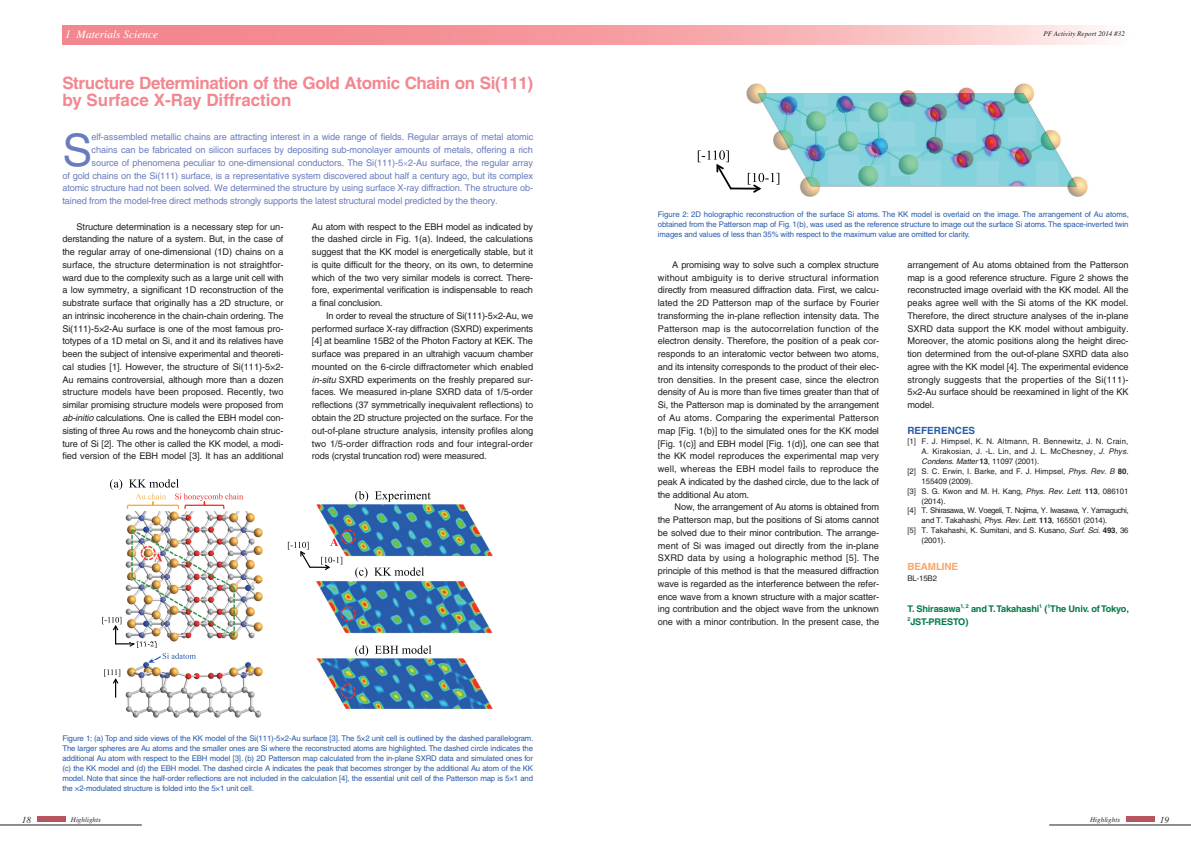
<style>
.page{position:relative;width:1191px;height:842px;background:#fff}
.page>*{position:absolute;margin:0;border:0;box-sizing:border-box;transform-origin:0 0}
.abstruct{font:44.7px "Helvetica";color:#697dbe}
.節題{font:700 17px/17px "Helvetica";letter-spacing:-.025em;color:#f38790}
.t1{font:italic 11.3px "Times";color:#fff}
.Reference{font:700 9.9px "Helvetica";color:#275caa}
.文献{font:700 9.9px "Helvetica";letter-spacing:-.015em;color:#f9a667}
.本文{font:9.2px/12.8px "Helvetica";letter-spacing:-.015em;color:#231f20;text-align:justify}
.abstruct-2{font:9.2px "Helvetica";letter-spacing:-.015em;color:#697dbe}
.著者{font:700 9.2px "Helvetica";letter-spacing:-.02em;color:#017a47}
.t2{font:italic 9.2px "Times";color:#231f20}
.図説明{font:7.8px/9.9px "Helvetica";letter-spacing:-.015em;color:#275caa;text-align:justify}
.文献-2{font:7.8px/9.9px "Helvetica";letter-spacing:-.015em;color:#231f20}
.文献-3{font:7.8px/9.9px "Helvetica";letter-spacing:-.05em;color:#231f20}
.t3{font:italic 7.1px "Times";color:#231f20}
.著者-2{font:700 5.4px "Helvetica";color:#017a47}
.s1{font-style:italic}
.s2{font-weight:700}
</style>
<div class="page">
<hr style="left:1049px;top:825px;width:142px;height:1px;background:#231f20">
<hr style="left:0;top:825px;width:142px;height:1px;background:#231f20">
<div style="left:37px;top:816px;width:28px;height:6px;background:#b7555f"></div>
<div style="left:1126px;top:816px;width:28px;height:6px;background:#b7555f"></div>
<svg style="left:62px;top:26px;width:1038px;height:19px;background:#f6a5aa"></svg>
<svg style="left:110px;top:479px;width:133px;height:30px"></svg>
<img style="left:316px;top:504px;width:177px;height:52px">
<img style="left:125px;top:511px;width:137px;height:128px">
<img style="left:431px;top:581px;width:62px;height:52px">
<img style="left:340px;top:658px;width:153px;height:51px">
<img style="left:126px;top:662px;width:136px;height:56px">
<svg style="left:355px;top:491px;width:76px;height:11px"></svg>
<svg style="left:288px;top:529px;width:143px;height:171px"></svg>
<img style="left:102px;top:528px;width:134px;height:170px">
<img style="left:745px;top:83px;width:343px;height:114px">
<svg style="left:698px;top:150px;width:35px;height:39px"></svg>
<hr style="left:730px;top:188px;width:29px;height:2px;background:#030303">
<svg style="left:748px;top:173px;width:31px;height:20px"></svg>
<p class="t1" style="left:65px;top:28px;width:94px">1 Materials Science</p>
<p class="t3" style="left:1043px;top:30px;width:83px">PF Activity Report 2014 #32</p>
<p class="節題" style="left:62px;top:74px;width:472px">Structure Determination of the Gold Atomic Chain on Si(111) by Surface X-Ray Diffraction</p>
<p class="abstruct" style="left:62px;top:124px;width:31px">S</p>
<p class="abstruct-2" style="left:92px;top:132px;width:443px">elf-assembled metallic chains are attracting interest in a wide range of fields. Regular arrays of metal atomic</p>
<p class="abstruct-2" style="left:92px;top:145px;width:443px">chains can be fabricated on silicon surfaces by depositing sub-monolayer amounts of metals, offering a rich</p>
<p class="abstruct-2" style="left:92px;top:157px;width:443px">source of phenomena peculiar to one-dimensional conductors. The Si(111)-5 2-Au surface, the regular array</p>
<p class="abstruct-2" style="left:62px;top:170px;width:472px">of gold chains on the Si(111) surface, is a representative system discovered about half a century ago, but its complex</p>
<p class="abstruct-2" style="left:62px;top:183px;width:472px">atomic structure had not been solved. We determined the structure by using surface X-ray diffraction. The structure ob-</p>
<p class="abstruct-2" style="left:62px;top:196px;width:437px">tained from the model-free direct methods strongly supports the latest structural model predicted by the theory.</p>
<p class="本文" style="left:62px;top:220px;width:223px;text-indent:14px">Structure determination is a necessary step for un&shy;derstanding the nature of a system. But, in the case of the regular array of one-dimensional (1D) chains on a surface, the structure determination is not straightfor&shy;ward due to the complexity such as a large unit cell with a low symmetry, a significant 1D reconstruction of the substrate surface that originally has a 2D structure, or an intrinsic incoherence in the chain-chain ordering. The Si(111)-5×2-Au surface is one of the most famous pro&shy;totypes of a 1D metal on Si, and it and its relatives have been the subject of intensive experimental and theoreti&shy;cal studies [1]. However, the structure of Si(111)-5×2- Au remains controversial, although more than a dozen structure models have been proposed. Recently, two similar promising structure models were proposed from <span class="s1">ab-initio</span> calculations. One is called the EBH model con&shy;sisting of three Au rows and the honeycomb chain struc&shy;ture of Si [2]. The other is called the KK model, a modi&shy;fied version of the EBH model [3]. It has an additional</p>
<p class="本文" style="left:312px;top:220px;width:223px">Au atom with respect to the EBH model as indicated by the dashed circle in Fig. 1(a). Indeed, the calculations suggest that the KK model is energetically stable, but it is quite difficult for the theory, on its own, to determine which of the two very similar models is correct. There&shy;fore, experimental verification is indispensable to reach a final conclusion.</p>
<p class="本文" style="left:312px;top:309px;width:223px;text-indent:14px">In order to reveal the structure of Si(111)-5×2-Au, we performed surface X-ray diffraction (SXRD) experiments [4] at beamline 15B2 of the Photon Factory at KEK. The surface was prepared in an ultrahigh vacuum chamber mounted on the 6-circle diffractometer which enabled <span class="s1">in-situ</span> SXRD experiments on the freshly prepared sur&shy;faces. We measured in-plane SXRD data of 1/5-order reflections (37 symmetrically inequivalent reflections) to obtain the 2D structure projected on the surface. For the out-of-plane structure analysis, intensity profiles along two 1/5-order diffraction rods and four integral-order rods (crystal truncation rod) were measured.</p>
<p class="図説明" style="left:62px;top:734px;width:472px">Figure 1: (a) Top and side views of the KK model of the Si(111)-5×2-Au surface [3]. The 5×2 unit cell is outlined by the dashed parallelogram.<br>The larger spheres are Au atoms and the smaller ones are Si where the reconstructed atoms are highlighted. The dashed circle indicates the additional Au atom with respect to the EBH model [3]. (b) 2D Patterson map calculated from the in-plane SXRD data and simulated ones for (c) the KK model and (d) the EBH model. The dashed circle A indicates the peak that becomes stronger by the additional Au atom of the KK model. Note that since the half-order reflections are not included in the calculation [4], the essential unit cell of the Patterson map is 5×1 and the ×2-modulated structure is folded into the 5×1 unit cell.</p>
<p class="図説明" style="left:658px;top:209px;width:472px">Figure 2: 2D holographic reconstruction of the surface Si atoms. The KK model is overlaid on the image. The arrangement of Au atoms, obtained from the Patterson map of Fig. 1(b), was used as the reference structure to image out the surface Si atoms. The space-inverted twin images and values of less than 35% with respect to the maximum value are omitted for clarity.</p>
<p class="本文" style="left:658px;top:258px;width:223px;text-indent:14px">A promising way to solve such a complex structure without ambiguity is to derive structural information directly from measured diffraction data. First, we calcu&shy;lated the 2D Patterson map of the surface by Fourier transforming the in-plane reflection intensity data. The Patterson map is the autocorrelation function of the electron density. Therefore, the position of a peak cor&shy;responds to an interatomic vector between two atoms, and its intensity corresponds to the product of their elec&shy;tron densities. In the present case, since the electron density of Au is more than five times greater than that of Si, the Patterson map is dominated by the arrangement of Au atoms. Comparing the experimental Patterson map [Fig. 1(b)] to the simulated ones for the KK model [Fig. 1(c)] and EBH model [Fig. 1(d)], one can see that the KK model reproduces the experimental map very well, whereas the EBH model fails to reproduce the peak A indicated by the dashed circle, due to the lack of the additional Au atom.</p>
<p class="本文" style="left:658px;top:501px;width:223px;text-indent:17px">Now, the arrangement of Au atoms is obtained from the Patterson map, but the positions of Si atoms cannot be solved due to their minor contribution. The arrange&shy;ment of Si was imaged out directly from the in-plane SXRD data by using a holographic method [5]. The principle of this method is that the measured diffraction wave is regarded as the interference between the refer&shy;ence wave from a known structure with a major scatter&shy;ing contribution and the object wave from the unknown one with a minor contribution. In the present case, the</p>
<p class="本文" style="left:907px;top:258px;width:223px">arrangement of Au atoms obtained from the Patterson map is a good reference structure. Figure 2 shows the reconstructed image overlaid with the KK model. All the peaks agree well with the Si atoms of the KK model.<br>Therefore, the direct structure analyses of the in-plane SXRD data support the KK model without ambiguity.<br>Moreover, the atomic positions along the height direc&shy;tion determined from the out-of-plane SXRD data also agree with the KK model [4]. The experimental evidence strongly suggests that the properties of the Si(111)- 5×2-Au surface should be reexamined in light of the KK model.</p>
<p class="Reference" style="left:907px;top:424px;width:69px">REFERENCES</p>
<p class="文献-2" style="left:921px;top:436px;width:208px;text-align:justify;text-indent:-14px">[1] F. J. Himpsel, K. N. Altmann, R. Bennewitz, J. N. Crain, A. Kirakosian, J. -L. Lin, and J. L. McChesney, <span class="s1">J. Phys.<br>Condens. Matter</span> <span class="s2">13</span>, 11097 (2001).</p>
<p class="文献-2" style="left:921px;top:466px;width:208px;text-indent:-14px">[2] S. C. Erwin, I. Barke, and F. J. Himpsel, <span class="s1">Phys. Rev. B</span> <span class="s2">80</span>,<br>155409 (2009).</p>
<p class="文献-2" style="left:921px;top:486px;width:208px;text-indent:-14px">[3] S. G. Kwon and M. H. Kang, <span class="s1">Phys. Rev. Lett.</span> <span class="s2">113</span>, 086101 (2014).</p>
<p class="文献-3" style="left:921px;top:506px;width:208px;text-indent:-14px">[4] T. Shirasawa, W. Voegeli, T. Nojima, Y. Iwasawa, Y. Yamaguchi, and T. Takahashi, <span class="s1">Phys. Rev. Lett</span>. <span class="s2">113</span>, 165501 (2014).</p>
<p class="文献-2" style="left:921px;top:526px;width:208px;text-indent:-14px">[5] T. Takahashi, K. Sumitani, and S. Kusano, <span class="s1">Surf. Sci.</span> <span class="s2">493</span>, 36 (2001).</p>
<p class="文献" style="left:907px;top:560px;width:52px">BEAMLINE</p>
<p class="文献-2" style="left:907px;top:573px;width:31px">BL-15B2</p>
<p class="著者" style="left:907px;top:603px;width:55px">T. Shirasawa</p>
<p class="著者-2" style="left:960px;top:603px;width:10px">1, 2</p>
<p class="著者" style="left:971px;top:603px;width:70px">and T. Takahashi</p>
<p class="著者-2" style="left:1039px;top:603px;width:4px">1</p>
<p class="著者" style="left:1044px;top:603px;width:86px">( The Univ. of Tokyo,</p>
<p class="著者-2" style="left:1047px;top:603px;width:4px">1</p>
<p class="著者-2" style="left:907px;top:615px;width:4px">2</p>
<p class="著者" style="left:910px;top:616px;width:60px">JST-PRESTO)</p>
<p class="t2" style="left:22px;top:814px;width:11px">18</p>
<p class="t3" style="left:71px;top:816px;width:31px">Highlights</p>
<p class="t3" style="left:1090px;top:816px;width:31px">Highlights</p>
<p class="t2" style="left:1159px;top:814px;width:11px">19</p>
</div>
